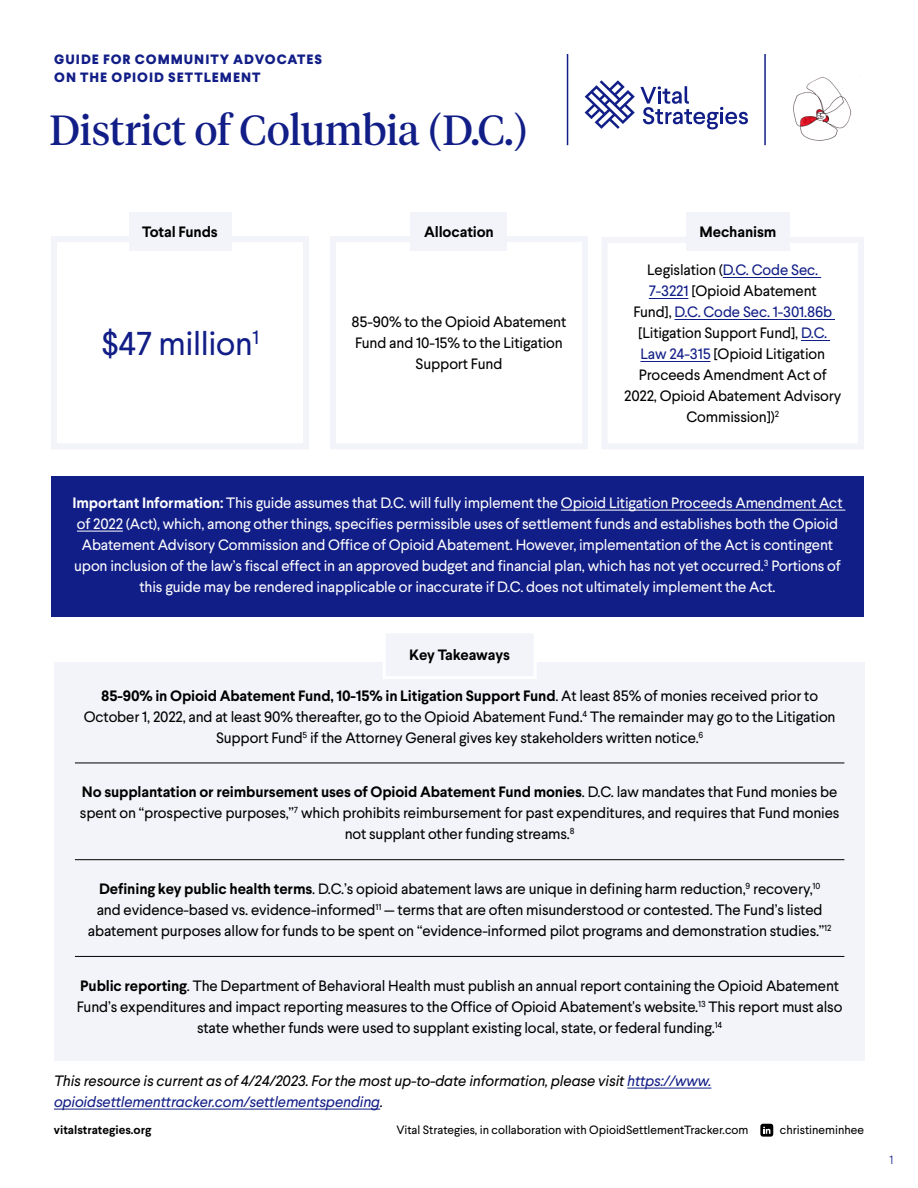
<style>
.page{position:relative;width:918px;height:1188px;background:#fff}
.page>*{position:absolute;margin:0;border:0;box-sizing:border-box;transform-origin:0 0}
.t1{font:42px "Tiempos Headline";color:#121e87}
.t2{font:33px "Larsseit";letter-spacing:-.01em;color:#121e87}
.t3{font:15px/21px "Larsseit";letter-spacing:-.01em;color:#000;text-align:center}
.t4{font:15px/21px "Larsseit";letter-spacing:-.01em;color:#fff;text-align:center}
.t5{font:italic 15px/21px "Larsseit";letter-spacing:-.01em;color:#000}
.t6{font:700 15px "Larsseit";letter-spacing:-.01em;color:#000}
.t7{font:800 13.5px/18px "Larsseit";letter-spacing:.07em;color:#121e87}
.t8{font:12px "Larsseit";color:#000}
.t9{font:700 12px "Larsseit";color:#000}
.t10{font:300 12px "Larsseit";color:#121e87}
.s1{color:#121e87}
.s2{font-weight:700}
</style>
<div class="page">
<svg style="left:585px;top:80px;width:163px;height:49px"></svg>
<hr style="left:567px;top:54px;width:1px;height:91px;background:#121e87">
<hr style="left:764px;top:54px;width:2px;height:91px;background:#121e87">
<img style="left:793px;top:77px;width:58px;height:64px">
<div style="left:760px;top:1124px;width:13px;height:13px;background:#000;border-radius:3px"></div>
<svg style="left:763px;top:1127px;width:7px;height:7px"></svg>
<hr style="left:723px;top:277px;width:98px;height:1px;background:#121e87">
<hr style="left:649px;top:298px;width:39px;height:1px;background:#121e87">
<hr style="left:675px;top:319px;width:160px;height:1px;background:#121e87">
<svg style="left:801px;top:340px;width:29px;height:1px"></svg>
<hr style="left:640px;top:361px;width:71px;height:1px;background:#121e87">
<div style="left:602px;top:237px;width:262px;height:212px;border:6px solid #f3f4f9"></div>
<div style="left:330px;top:236px;width:258px;height:213px;border:6px solid #f3f4f9"></div>
<div style="left:51px;top:236px;width:258px;height:213px;border:6px solid #f3f4f9"></div>
<div style="left:129px;top:212px;width:102px;height:38px;background:#f3f4f9"></div>
<div style="left:411px;top:212px;width:96px;height:38px;background:#f3f4f9"></div>
<div style="left:686px;top:212px;width:104px;height:38px;background:#f3f4f9"></div>
<hr style="left:627px;top:1088px;width:84px;height:1px;background:#121e87">
<hr style="left:54px;top:1109px;width:326px;height:1px;background:#121e87">
<div style="left:51px;top:476px;width:813px;height:141px;background:#121e87"></div>
<hr style="left:561px;top:510px;width:284px;height:1px;background:#fff">
<hr style="left:77px;top:531px;width:46px;height:1px;background:#fff">
<div style="left:55px;top:662px;width:810px;height:399px;background:#f3f4f9"></div>
<hr style="left:75px;top:763px;width:769px;height:1px;background:#000">
<hr style="left:75px;top:859px;width:769px;height:1px;background:#000">
<hr style="left:75px;top:956px;width:769px;height:1px;background:#000">
<div style="left:384px;top:632px;width:151px;height:46px;background:#f3f4f9"></div>
<div style="left:383px;top:630px;width:154px;height:49px;border:3px solid #fff"></div>
<p class="t7" style="left:54px;top:51px;width:269px">GUIDE FOR COMMUNITY ADVOCATES<br>ON THE OPIOID SETTLEMENT</p>
<h1 class="t1" style="left:50px;top:102px;width:480px">District of Columbia (D.C.)</h1>
<p class="t6" style="left:142px;top:222px;width:77px">Total Funds</p>
<p class="t6" style="left:424px;top:222px;width:71px">Allocation</p>
<p class="t6" style="left:700px;top:222px;width:78px">Mechanism</p>
<h2 class="t2" style="left:101px;top:323px;width:159px">$47 million<sup>1</sup></h2>
<p class="t3" style="left:352px;top:312px;width:216px">85-90% to the Opioid Abatement<br>Fund and 10-15% to the Litigation<br>Support Fund</p>
<p class="t3" style="left:624px;top:259px;width:219px">Legislation (<span class="s1">D.C. Code Sec.<br>7-3221</span> [Opioid Abatement<br>Fund], <span class="s1">D.C. Code Sec. 1-301.86b </span>[Litigation Support Fund], <span class="s1">D.C.<br>Law 24-315</span> [Opioid Litigation<br>Proceeds Amendment Act of<br>2022, Opioid Abatement Advisory<br>Commission])<sup>2</sup></p>
<p class="t4" style="left:72px;top:492px;width:772px"><span class="s2">Important Information:</span> This guide assumes that D.C. will fully implement the Opioid Litigation Proceeds Amendment Act of 2022 (Act), which, among other things, specifies permissible uses of settlement funds and establishes both the Opioid Abatement Advisory Commission and Office of Opioid Abatement. However, implementation of the Act is contingent upon inclusion of the law’s fiscal effect in an approved budget and financial plan, which has not yet occurred.<sup>3</sup> Portions of this guide may be rendered inapplicable or inaccurate if D.C. does not ultimately implement the Act.</p>
<p class="t6" style="left:409px;top:645px;width:102px">Key Takeaways</p>
<p class="t3" style="left:84px;top:685px;width:753px"><span class="s2">85-90% in Opioid Abatement Fund, 10-15% in Litigation Support Fund</span>. At least 85% of monies received prior to<br>October 1, 2022, and at least 90% thereafter, go to the Opioid Abatement Fund.<sup>4</sup> The remainder may go to the Litigation<br>Support Fund<sup>5</sup> if the Attorney General gives key stakeholders written notice.<sup>6</sup></p>
<p class="t3" style="left:80px;top:781px;width:761px"><span class="s2">No supplantation or reimbursement uses of Opioid Abatement Fund monies</span>. D.C. law mandates that Fund monies be spent on “prospective purposes,”<sup>7</sup> which prohibits reimbursement for past expenditures, and requires that Fund monies not supplant other funding streams.<sup>8</sup></p>
<p class="t3" style="left:88px;top:878px;width:745px"><span class="s2">Defining key public health terms</span>. D.C.’s opioid abatement laws are unique in defining harm reduction,<sup>9</sup> recovery,<sup>10 </sup>and evidence-based vs. evidence-informed<sup>11</sup> — terms that are often misunderstood or contested. The Fund’s listed abatement purposes allow for funds to be spent on “evidence-informed pilot programs and demonstration studies.”<sup>12</sup></p>
<p class="t3" style="left:77px;top:975px;width:767px"><span class="s2">Public reporting</span>. The Department of Behavioral Health must publish an annual report containing the Opioid Abatement<br>Fund’s expenditures and impact reporting measures to the Office of Opioid Abatement's website.<sup>13</sup> This report must also state whether funds were used to supplant existing local, state, or federal funding.<sup>14</sup></p>
<p class="t5" style="left:54px;top:1070px;width:659px">This resource is current as of 4/24/2023. For the most up-to-date information, please visit <span class="s1">https://www. opioidsettlementtracker.com/settlementspending</span>.</p>
<p class="t9" style="left:54px;top:1122px;width:99px">vitalstrategies.org</p>
<p class="t8" style="left:396px;top:1122px;width:354px">Vital Strategies, in collaboration with OpioidSettlementTracker.com</p>
<p class="t8" style="left:780px;top:1122px;width:86px">christineminhee</p>
<p class="t10" style="left:889px;top:1152px;width:5px">1</p>
</div>
